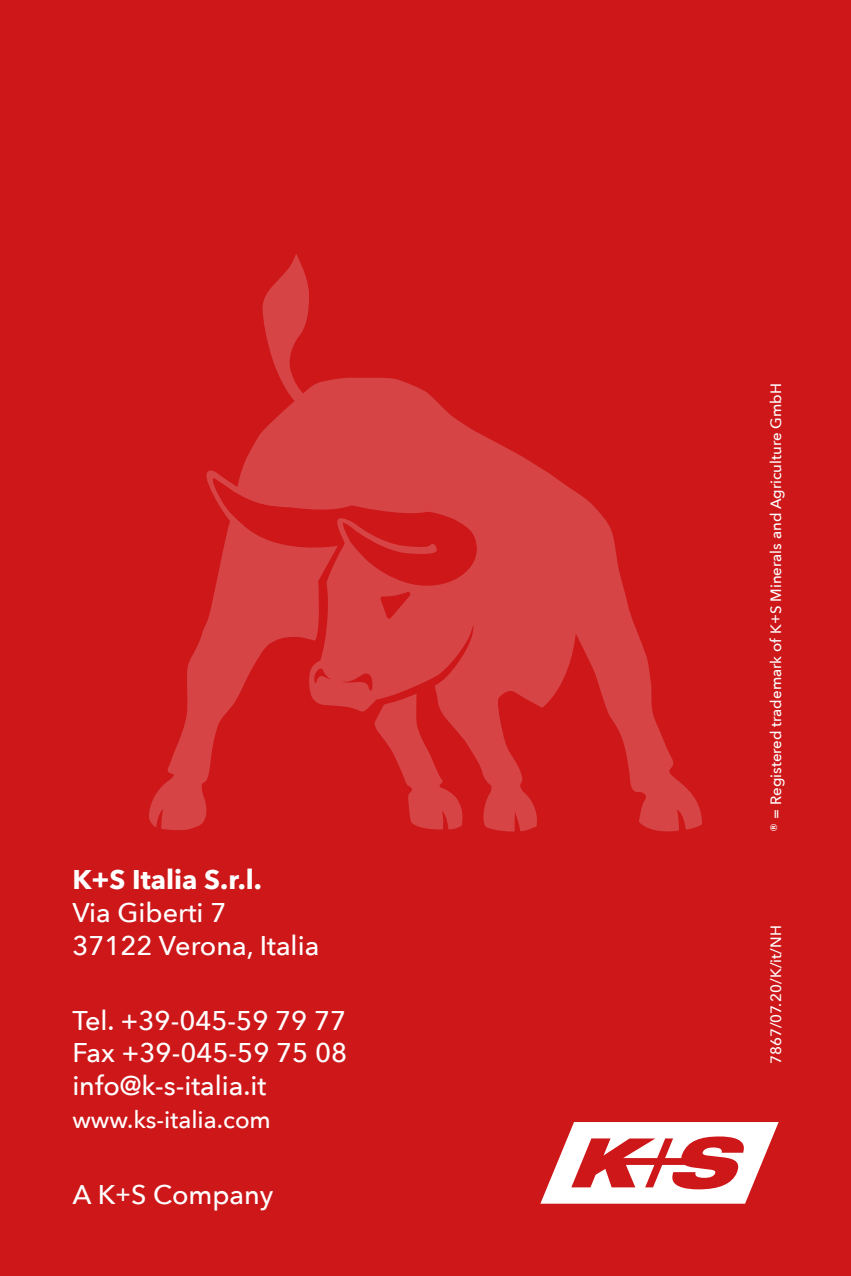
<style>
.page{position:relative;width:851px;height:1276px;background:#fff}
.page>*{position:absolute;margin:0;border:0;box-sizing:border-box;transform-origin:0 0}
.t1{font:500 27px/32.7px "Avenir Next";color:#fff}
.t2{font:700 27px "Avenir Next";color:#fff}
.t3{font:500 24px "Avenir Next";color:#fff}
.t4{font:500 15px "Avenir Next";color:#fff}
.s1{font-size:24px}
</style>
<div class="page">
<div style="left:0;top:0;width:850px;height:1276px;background:#cd1719"></div>
<svg style="left:540px;top:1122px;width:238px;height:81px"></svg>
<svg style="left:149px;top:254px;width:553px;height:577px"></svg>
<p class="t2" style="left:72px;top:856px;width:191px">K+S Italia S.r.l.</p>
<p class="t1" style="left:72px;top:895px;width:248px">Via Giberti 7<br>37122 Verona, Italia</p>
<p class="t1" style="left:72px;top:1003px;width:276px;text-align:justify">Tel. +39-045-59 79 77<br>Fax +39-045-59 75 08 info@k-s-italia.it</p>
<p class="t3" style="left:72px;top:1099px;width:200px">www.ks-italia.com</p>
<p class="t1" style="left:72px;top:1177px;width:203px">A K<span class="s1">+</span>S Company</p>
<p class="t4" style="left:763px;top:831px;width:450px;rotate:-90deg">® = Registered trademark of K+S Minerals and Agriculture GmbH</p>
<p class="t4" style="left:763px;top:1064px;width:140px;rotate:-90deg">7867/07.20/K/it/NH</p>
</div>
